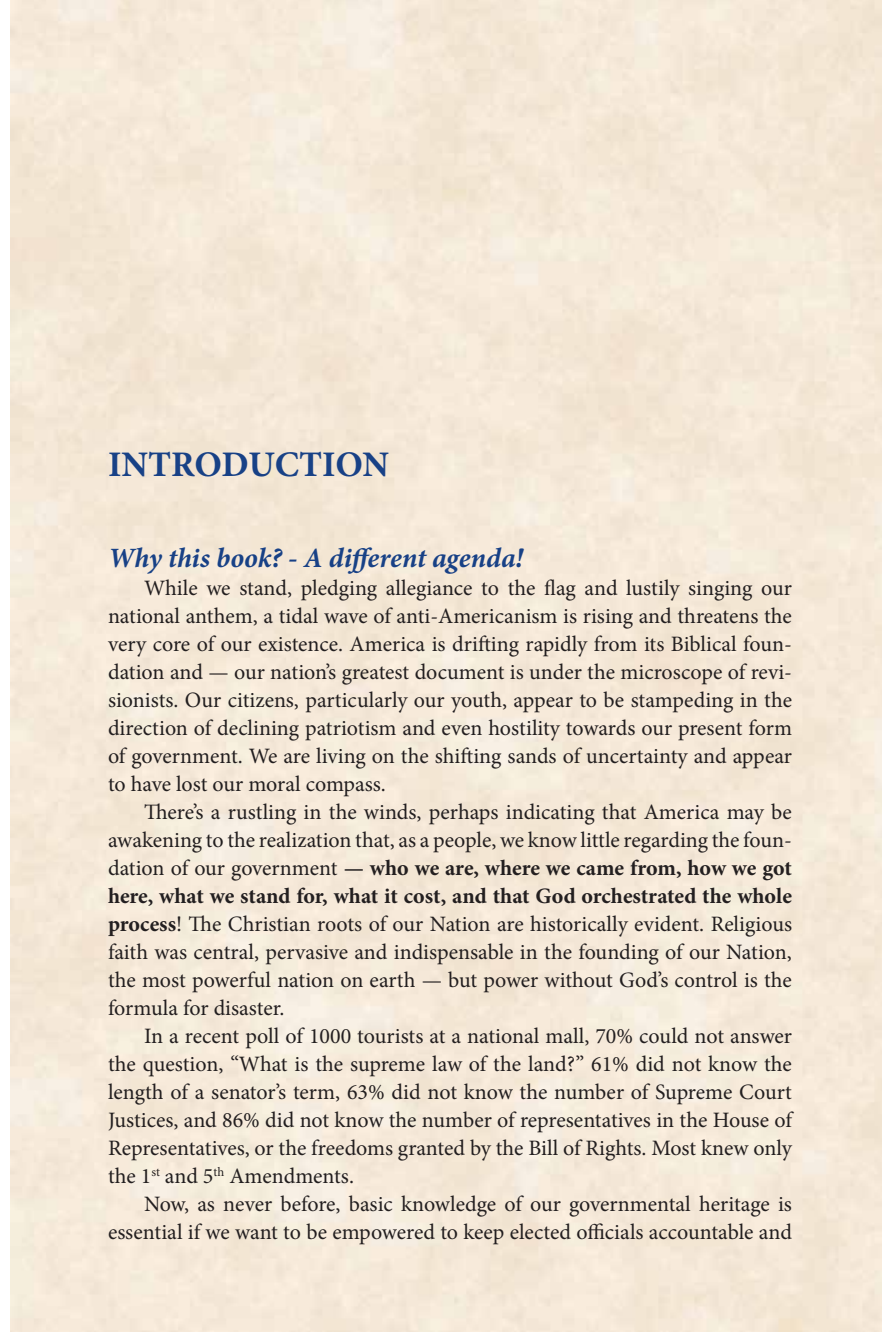
<style>
.page{position:relative;width:882px;height:1332px;background:#fff}
.page>*{position:absolute;margin:0;border:0;box-sizing:border-box;transform-origin:0 0}
.t1{font:700 36px "Minion Pro";color:#184186}
.t2{font:italic 700 28px "Minion Pro";letter-spacing:-.005em;color:#184186}
.t3{font:22px/28px "Minion Pro";letter-spacing:-.005em;color:#231f20;text-align:justify}
.s1{font-weight:700}
</style>
<div class="page">
<h1 class="t1" style="left:108px;top:439px;width:283px">INTRODUCTION</h1>
<p class="t2" style="left:108px;top:538px;width:417px">Why this book? - A different agenda!</p>
<p class="t3" style="left:108px;top:574px;width:686px;text-indent:36px">While we stand, pledging allegiance to the flag and lustily singing our national anthem, a tidal wave of anti-Americanism is rising and threatens the very core of our existence. America is drifting rapidly from its Biblical foun&shy;dation and — our nation’s greatest document is under the microscope of revi&shy;sionists. Our citizens, particularly our youth, appear to be stampeding in the direction of declining patriotism and even hostility towards our present form of government. We are living on the shifting sands of uncertainty and appear to have lost our moral compass.</p>
<p class="t3" style="left:108px;top:798px;width:686px;text-indent:36px">There’s a rustling in the winds, perhaps indicating that America may be awakening to the realization that, as a people, we know little regarding the foun&shy;dation of our government <span class="s1">— who we are, where we came from, how we got here, what we stand for, what it cost, and that God orchestrated the whole process</span>! The Christian roots of our Nation are historically evident. Religious faith was central, pervasive and indispensable in the founding of our Nation, the most powerful nation on earth — but power without God’s control is the formula for disaster.</p>
<p class="t3" style="left:108px;top:1022px;width:686px;text-indent:36px">In a recent poll of 1000 tourists at a national mall, 70% could not answer the question, “What is the supreme law of the land?” 61% did not know the length of a senator’s term, 63% did not know the number of Supreme Court Justices, and 86% did not know the number of representatives in the House of Representatives, or the freedoms granted by the Bill of Rights. Most knew only the 1<sup>st</sup> and 5<sup>th</sup> Amendments.</p>
<p class="t3" style="left:108px;top:1190px;width:685px;text-align:right">Now, as never before, basic knowledge of our governmental heritage is essential if we want to be empowered to keep elected officials accountable and</p>
</div>
